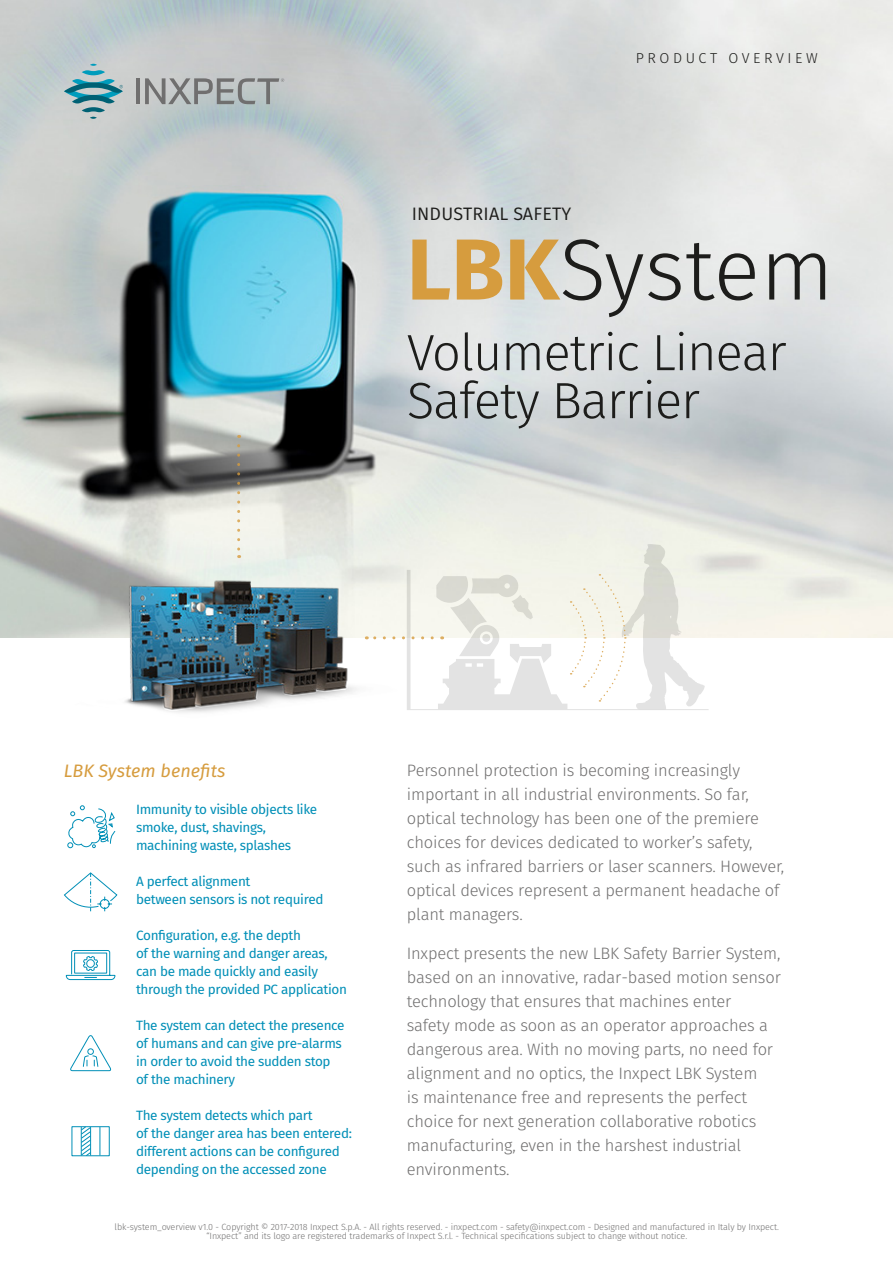
<style>
.page{position:relative;width:893px;height:1263px;background:#fff}
.page>*{position:absolute;margin:0;border:0;box-sizing:border-box;transform-origin:0 0}
.t1{font:300 86.55px "Fira Sans";color:#1d1d1b}
.t2{font:300 51px/48px "Fira Sans";letter-spacing:-.025em;color:#1d1d1b}
.t3{font:italic 18px "Fira Sans";color:#d69c3e}
.t4{font:18px "Fira Sans";letter-spacing:.01em;color:#1d1d1b}
.t5{font:300 16.5px/24px "Fira Sans";letter-spacing:-.01em;color:#706f6f}
.t6{font:300 14.4px "Fira Sans";letter-spacing:.25em;color:#1d1d1b}
.t7{font:13.5px/18px "Fira Sans";letter-spacing:-.025em;color:#008fb7}
.t8{font:300 9px/9px "Fira Sans";letter-spacing:-.01em;color:#706f6f;text-align:center}
.s1{font-weight:700;color:#d69c3e}
</style>
<div class="page">
<img style="left:0;top:0;width:893px;height:638px">
<svg style="left:70px;top:1035px;width:41px;height:36px"></svg>
<svg style="left:65px;top:950px;width:51px;height:31px"></svg>
<svg style="left:64px;top:872px;width:54px;height:40px"></svg>
<svg style="left:67px;top:805px;width:49px;height:43px"></svg>
<hr style="left:136px;top:78px;width:4px;height:26px;background:#706f6f">
<svg style="left:145px;top:78px;width:139px;height:26px"></svg>
<svg style="left:64px;top:64px;width:59px;height:55px"></svg>
<img style="left:70px;top:559px;width:296px;height:154px">
<svg style="left:237px;top:446px;width:3px;height:112px"></svg>
<svg style="left:366px;top:544px;width:343px;height:166px"></svg>
<div style="left:71px;top:1126px;width:39px;height:30px;border:1px solid #008fb7"></div>
<svg style="left:99px;top:1127px;width:1px;height:28px"></svg>
<svg style="left:80px;top:1126px;width:11px;height:31px"></svg>
<p class="t6" style="left:636px;top:48px;width:184px">PRODUCT OVERVIEW</p>
<p class="t4" style="left:412px;top:201px;width:161px">INDUSTRIAL SAFETY</p>
<h1 class="t1" style="left:407px;top:209px;width:429px"><span class="s1">LBK</span>System</h1>
<h2 class="t2" style="left:407px;top:328px;width:381px">Volumetric Linear<br>Safety Barrier</h2>
<p class="t3" style="left:64px;top:758px;width:163px">LBK System benefits</p>
<p class="t7" style="left:136px;top:800px;width:183px">Immunity to visible objects like smoke, dust, shavings, machining waste, splashes</p>
<p class="t7" style="left:136px;top:872px;width:189px">A perfect alignment<br>between sensors is not required</p>
<p class="t7" style="left:136px;top:926px;width:212px">Configuration, e.g. the depth<br>of the warning and danger areas, can be made quickly and easily through the provided PC application</p>
<p class="t7" style="left:136px;top:1016px;width:210px">The system can detect the presence of humans and can give pre-alarms in order to avoid the sudden stop of the machinery</p>
<p class="t7" style="left:136px;top:1106px;width:217px">The system detects which part<br>of the danger area has been entered: different actions can be configured depending on the accessed zone</p>
<p class="t5" style="left:407px;top:758px;width:379px">Personnel protection is becoming increasingly important in all industrial environments. So far, optical technology has been one of the premiere choices for devices dedicated to worker’s safety, such as infrared barriers or laser scanners. However, optical devices represent a permanent headache of plant managers.</p>
<p class="t5" style="left:407px;top:941px;width:375px">Inxpect presents the new LBK Safety Barrier System, based on an innovative, radar-based motion sensor technology that ensures that machines enter<br>safety mode as soon as an operator approaches a dangerous area. With no moving parts, no need for alignment and no optics, the Inxpect LBK System<br>is maintenance free and represents the perfect choice for next generation collaborative robotics manufacturing, even in the harshest industrial environments.</p>
<p class="t8" style="left:115px;top:1223px;width:666px">lbk-system_overview v1.0 - Copyright © 2017-2018 Inxpect S.p.A. - All rights reserved. - inxpect.com - safety@inxpect.com - Designed and manufactured in Italy by Inxpect. “Inxpect” and its logo are registered trademarks of Inxpect S.r.l. - Technical specifications subject to change without notice.</p>
</div>
